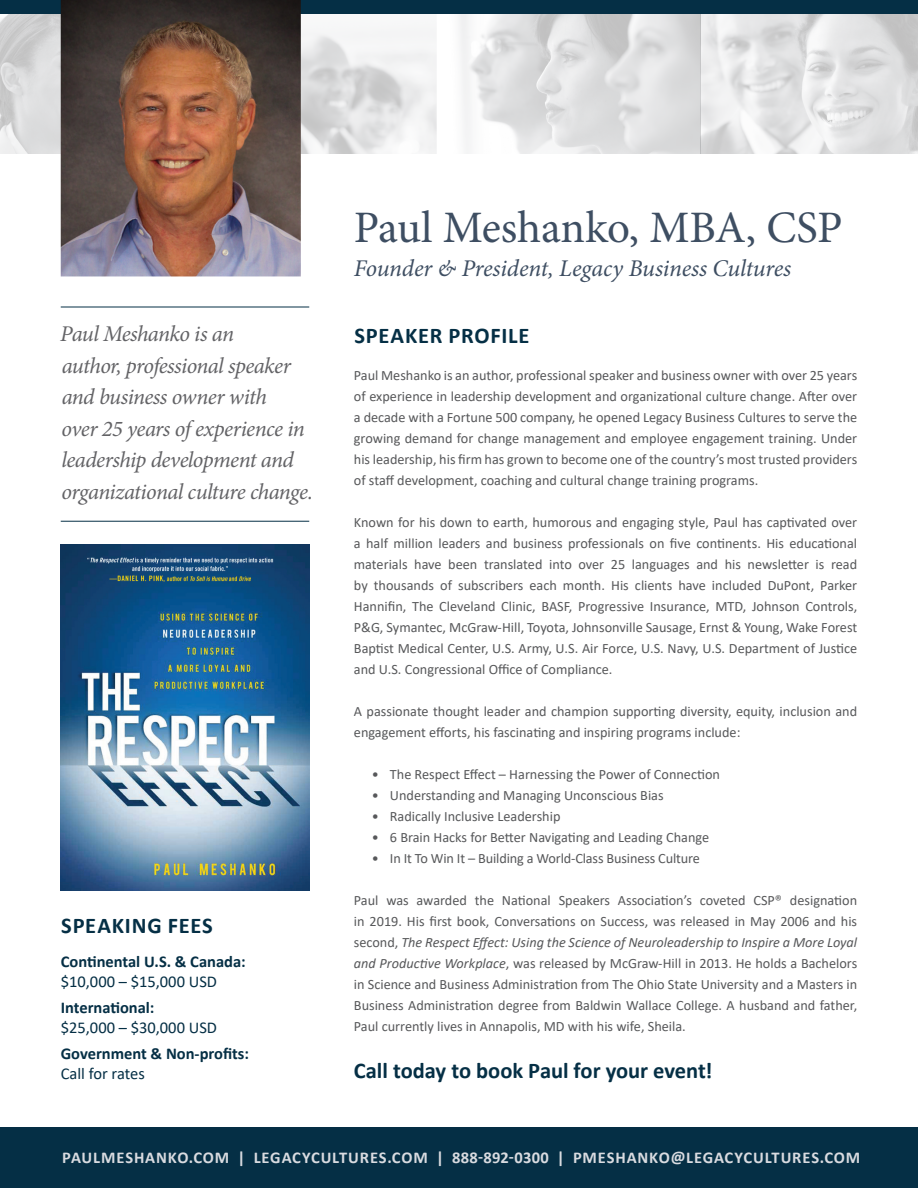
<style>
.page{position:relative;width:918px;height:1188px;background:#fff}
.page>*{position:absolute;margin:0;border:0;box-sizing:border-box;transform-origin:0 0}
.t1{font:45px "Minion Pro";letter-spacing:-.005em;color:#3e4e62}
.t2{font:italic 24px "Minion Pro";letter-spacing:-.01em;color:#3e4e62}
.t3{font:italic 22.5px/31.5px "Minion Pro";letter-spacing:-.03em;color:#636366}
.t4{font:700 22.5px "Calibri";letter-spacing:.01em;color:#052f45}
.t5{font:700 22.5px "Calibri";letter-spacing:.035em;color:#052f45}
.t6{font:700 16.5px "Calibri";letter-spacing:.05em;color:#d9dbe0}
.t7{font:700 16.5px "Calibri";color:#052f45}
.t8{font:16.5px "Calibri";color:#052f45}
.t9{font:14.25px/21px "Calibri";color:#57585a;text-align:justify}
.s1{font-style:italic}
</style>
<div class="page">
<img style="left:0;top:14px;width:918px;height:139px">
<div style="left:0;top:0;width:918px;height:14px;background:#052f45"></div>
<div style="left:1px;top:1128px;width:917px;height:60px;background:#052f45"></div>
<img style="left:61px;top:0;width:240px;height:276px">
<hr style="left:61px;top:307px;width:248px;height:1px;background:#052f45">
<hr style="left:61px;top:521px;width:248px;height:1px;background:#052f45">
<img style="left:61px;top:545px;width:248px;height:345px">
<h3 class="t3" style="left:60px;top:318px;width:254px">Paul Meshanko is an<br>author, professional speaker and business owner with<br>over 25 years of experience in leadership development and organizational culture change.</h3>
<h3 class="t5" style="left:61px;top:910px;width:153px">SPEAKING FEES</h3>
<p class="t7" style="left:61px;top:950px;width:187px">Continental U.S. &amp; Canada:</p>
<p class="t8" style="left:61px;top:970px;width:158px">$10,000 – $15,000 USD</p>
<p class="t7" style="left:61px;top:996px;width:95px">International:</p>
<p class="t8" style="left:61px;top:1016px;width:158px">$25,000 – $30,000 USD</p>
<p class="t7" style="left:61px;top:1042px;width:190px">Government &amp; Non-profits:</p>
<p class="t8" style="left:61px;top:1062px;width:86px">Call for rates</p>
<h1 class="t1" style="left:354px;top:198px;width:490px">Paul Meshanko, MBA, CSP</h1>
<h2 class="t2" style="left:354px;top:252px;width:439px">Founder &amp; President, Legacy Business Cultures</h2>
<h3 class="t5" style="left:354px;top:319px;width:177px">SPEAKER PROFILE</h3>
<p class="t9" style="left:354px;top:364px;width:505px">Paul Meshanko is an author, professional speaker and business owner with over 25 years of experience in leadership development and organizational culture change. After over a decade with a Fortune 500 company, he opened Legacy Business Cultures to serve the growing demand for change management and employee engagement training. Under his leadership, his firm has grown to become one of the country’s most trusted providers of staff development, coaching and cultural change training programs.</p>
<p class="t9" style="left:354px;top:511px;width:505px">Known for his down to earth, humorous and engaging style, Paul has captivated over a half million leaders and business professionals on five continents. His educational materials have been translated into over 25 languages and his newsletter is read by thousands of subscribers each month. His clients have included DuPont, Parker Hannifin, The Cleveland Clinic, BASF, Progressive Insurance, MTD, Johnson Controls, P&amp;G, Symantec, McGraw-Hill, Toyota, Johnsonville Sausage, Ernst &amp; Young, Wake Forest Baptist Medical Center, U.S. Army, U.S. Air Force, U.S. Navy, U.S. Department of Justice and U.S. Congressional Office of Compliance.</p>
<p class="t9" style="left:354px;top:700px;width:505px">A passionate thought leader and champion supporting diversity, equity, inclusion and engagement efforts, his fascinating and inspiring programs include:</p>
<p class="t9" style="left:372px;top:763px;width:350px">• The Respect Effect – Harnessing the Power of Connection</p>
<p class="t9" style="left:372px;top:784px;width:293px">• Understanding and Managing Unconscious Bias</p>
<p class="t9" style="left:372px;top:805px;width:190px">• Radically Inclusive Leadership</p>
<p class="t9" style="left:372px;top:826px;width:339px">• 6 Brain Hacks for Better Navigating and Leading Change</p>
<p class="t9" style="left:372px;top:847px;width:330px">• In It To Win It – Building a World-Class Business Culture</p>
<p class="t9" style="left:354px;top:889px;width:505px">Paul was awarded the National Speakers Association’s coveted CSP® designation in 2019. His first book, Conversations on Success, was released in May 2006 and his second, <span class="s1">The Respect Effect: Using the Science of Neuroleadership to Inspire a More Loyal and Productive Workplace</span>, was released by McGraw-Hill in 2013. He holds a Bachelors in Science and Business Administration from The Ohio State University and a Masters in Business Administration degree from Baldwin Wallace College. A husband and father, Paul currently lives in Annapolis, MD with his wife, Sheila.</p>
<h3 class="t4" style="left:354px;top:1055px;width:360px">Call today to book Paul for your event!</h3>
<p class="t6" style="left:62px;top:1146px;width:800px">PAULMESHANKO.COM | LEGACYCULTURES.COM | 888-892-0300 | PMESHANKO@LEGACYCULTURES.COM</p>
</div>
